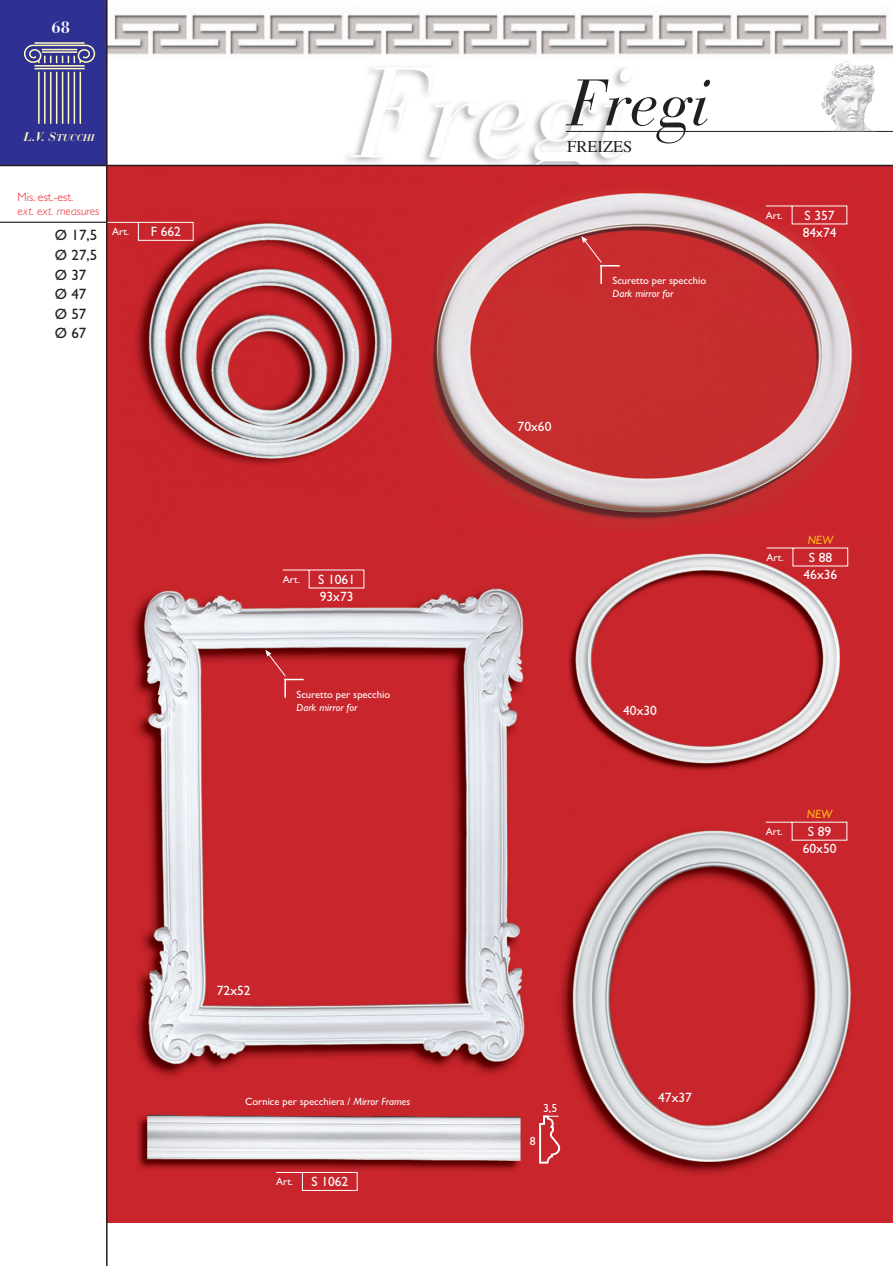
<style>
.page{position:relative;width:893px;height:1266px;background:#fff}
.page>*{position:absolute;margin:0;border:0;box-sizing:border-box;transform-origin:0 0}
.t1{font:italic 65.1px "Bauer Bodoni";color:#231f20}
.t2{font:16.5px "Times";color:#231f20}
.t3{font:700 16.5px "Bauer Bodoni";color:#fff}
.t4{font:15px/19.6px "Gill Sans";color:#231f20}
.t5{font:13.5px/17px "Gill Sans";color:#fff}
.t6{font:italic 300 12px "Gill Sans";color:#ee1d23}
.t7{font:300 12px "Gill Sans";color:#ee1d23}
.t8{font:italic 12px "Gill Sans";color:#fcb914}
.t9{font:11.7px "Gill Sans";color:#fff}
.t10{font:10.5px "Gill Sans";color:#fff}
.t11{font:italic 10.5px "Gill Sans";color:#fff}
.t12{font:italic 700 9.75px "Bauer Bodoni";color:#fffac2}
.s1{font-size:12.45px}
.s2{font-style:italic}
</style>
<div class="page">
<img style="left:313px;top:66px;width:378px;height:99px">
<img style="left:107px;top:8px;width:785px;height:52px">
<img style="left:107px;top:166px;width:785px;height:1057px">
<hr style="left:0;top:222px;width:107px;height:1px;background:#231f20">
<svg style="left:538px;top:1114px;width:23px;height:109px"></svg>
<svg style="left:581px;top:236px;width:38px;height:48px"></svg>
<svg style="left:265px;top:650px;width:38px;height:48px"></svg>
<div style="left:0;top:0;width:107px;height:165px;background:#2e3092"></div>
<hr style="left:566px;top:131px;width:326px;height:1px;background:#231f20">
<img style="left:821px;top:61px;width:54px;height:70px">
<hr style="left:50px;top:72px;width:1px;height:52px;background:#fffac2">
<hr style="left:56px;top:72px;width:1px;height:52px;background:#fffac2">
<hr style="left:62px;top:72px;width:1px;height:52px;background:#fffac2">
<hr style="left:44px;top:72px;width:2px;height:52px;background:#fffac2">
<hr style="left:38px;top:72px;width:2px;height:52px;background:#fffac2">
<hr style="left:68px;top:72px;width:1px;height:52px;background:#fffac2">
<hr style="left:74px;top:72px;width:1px;height:52px;background:#fffac2">
<hr style="left:80px;top:72px;width:1px;height:52px;background:#fffac2">
<hr style="left:34px;top:65px;width:51px;height:2px;background:#fffac2">
<hr style="left:34px;top:68px;width:51px;height:1px;background:#fffac2">
<svg style="left:24px;top:44px;width:72px;height:20px"></svg>
<hr style="left:34px;top:42px;width:51px;height:2px;background:#fffac2">
<hr style="left:0;top:165px;width:892px;height:1px;background:#231f20">
<hr style="left:106px;top:0;width:1px;height:1266px;background:#231f20">
<svg style="left:107px;top:222px;width:87px;height:19px"></svg>
<svg style="left:764px;top:205px;width:83px;height:20px"></svg>
<svg style="left:282px;top:569px;width:82px;height:20px"></svg>
<svg style="left:275px;top:1172px;width:83px;height:19px"></svg>
<svg style="left:765px;top:547px;width:83px;height:20px"></svg>
<svg style="left:764px;top:821px;width:83px;height:20px"></svg>
<h2 class="t3" style="left:51px;top:21px;width:20px">68</h2>
<p class="t12" style="left:24px;top:134px;width:72px"><span class="s1">L.V. S</span>TUCCHI</p>
<p class="t7" style="left:18px;top:193px;width:57px">Mis. est.-est.</p>
<p class="t6" style="left:18px;top:206px;width:83px">ext. ext. measures</p>
<h3 class="t4" style="left:55px;top:227px;width:44px">Ø 17,5<br>Ø 27,5<br>Ø 37<br>Ø 47<br>Ø 57<br>Ø 67</h3>
<p class="t10" style="left:112px;top:228px;width:19px">Art.</p>
<p class="t5" style="left:151px;top:225px;width:32px">F 662</p>
<p class="t10" style="left:283px;top:575px;width:19px">Art.</p>
<p class="t5" style="left:318px;top:572px;width:38px">S 1061<br>93x73</p>
<p class="t10" style="left:296px;top:690px;width:95px">Scuretto per specchio</p>
<p class="t11" style="left:296px;top:704px;width:62px">Dark mirror for</p>
<p class="t5" style="left:217px;top:984px;width:35px">72x52</p>
<p class="t10" style="left:245px;top:1098px;width:167px">Cornice per specchiera / <span class="s2">Mirror Frames</span></p>
<p class="t10" style="left:276px;top:1178px;width:19px">Art.</p>
<p class="t5" style="left:311px;top:1175px;width:38px">S 1062</p>
<h1 class="t1" style="left:567px;top:77px;width:143px">Fregi</h1>
<h2 class="t2" style="left:567px;top:140px;width:67px">FREIZES</h2>
<p class="t5" style="left:517px;top:420px;width:35px">70x60</p>
<p class="t10" style="left:612px;top:277px;width:95px">Scuretto per specchio</p>
<p class="t11" style="left:612px;top:290px;width:62px">Dark mirror for</p>
<p class="t5" style="left:623px;top:703px;width:35px">40x30</p>
<p class="t10" style="left:765px;top:211px;width:19px">Art.</p>
<p class="t5" style="left:802px;top:208px;width:35px">S 357<br>84x74</p>
<p class="t8" style="left:807px;top:536px;width:27px">NEW</p>
<p class="t10" style="left:766px;top:553px;width:19px">Art.</p>
<p class="t5" style="left:803px;top:550px;width:35px;text-align:center">S 88<br>46x36</p>
<p class="t8" style="left:806px;top:810px;width:27px">NEW</p>
<p class="t10" style="left:765px;top:828px;width:19px">Art.</p>
<p class="t5" style="left:802px;top:824px;width:35px;text-align:center">S 89<br>60x50</p>
<p class="t9" style="left:543px;top:1104px;width:16px">3,5</p>
<p class="t9" style="left:529px;top:1137px;width:7px">8</p>
<p class="t5" style="left:658px;top:1091px;width:35px">47x37</p>
</div>
